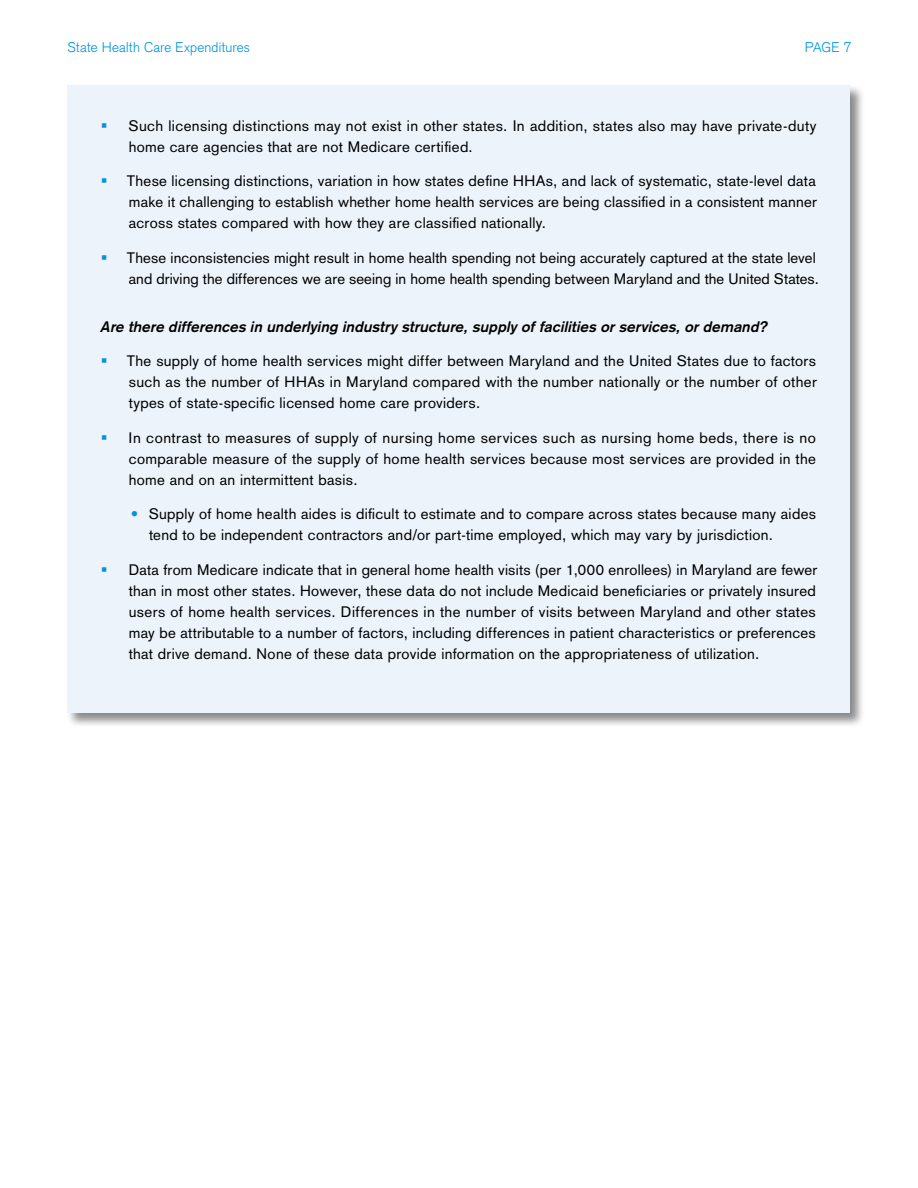
<style>
.page{position:relative;width:918px;height:1188px;background:#fff}
.page>*{position:absolute;margin:0;border:0;box-sizing:border-box;transform-origin:0 0}
.t1{font:15px/21px "Basic Commercial LT";letter-spacing:.02em;color:#000;text-align:justify}
.t2{font:italic 700 15px "Basic Commercial LT";letter-spacing:.01em;color:#000}
.t3{font:300 13.8px "Basic Commercial LT";letter-spacing:.015em;color:#0095da}
.s1{color:#0095da}
</style>
<div class="page">
<div style="left:66px;top:84px;width:800px;height:644px;background:#000;opacity:.46"></div>
<div style="left:68px;top:86px;width:782px;height:627px;background:#ecf3fb"></div>
<p class="t3" style="left:68px;top:40px;width:184px">State Health Care Expenditures</p>
<p class="t3" style="left:805px;top:40px;width:48px">PAGE 7</p>
<p class="t1" style="left:128px;top:115px;width:690px">Such licensing distinctions may not exist in other states. In addition, states also may have private-duty home care agencies that are not Medicare certified.</p>
<p class="t1" style="left:127px;top:171px;width:692px">These licensing distinctions, variation in how states define HHAs, and lack of systematic, state-level data make it challenging to establish whether home health services are being classified in a consistent manner across states compared with how they are classified nationally.</p>
<p class="t1" style="left:127px;top:247px;width:694px">These inconsistencies might result in home health spending not being accurately captured at the state level and driving the differences we are seeing in home health spending between Maryland and the United States.</p>
<p class="t2" style="left:101px;top:318px;width:668px">Are there differences in underlying industry structure, supply of facilities or services, or demand?</p>
<p class="t1" style="left:127px;top:351px;width:692px">The supply of home health services might differ between Maryland and the United States due to factors such as the number of HHAs in Maryland compared with the number nationally or the number of other types of state-specific licensed home care providers.</p>
<p class="t1" style="left:129px;top:427px;width:689px">In contrast to measures of supply of nursing home services such as nursing home beds, there is no comparable measure of the supply of home health services because most services are provided in the home and on an intermittent basis.</p>
<p class="t1" style="left:149px;top:504px;width:669px;text-indent:-18px"><span class="s1">•</span> Supply of home health aides is dificult to estimate and to compare across states because many aides tend to be independent contractors and/or part-time employed, which may vary by jurisdiction.</p>
<p class="t1" style="left:129px;top:559px;width:690px">Data from Medicare indicate that in general home health visits (per 1,000 enrollees) in Maryland are fewer than in most other states. However, these data do not include Medicaid beneficiaries or privately insured users of home health services. Differences in the number of visits between Maryland and other states may be attributable to a number of factors, including differences in patient characteristics or preferences that drive demand. None of these data provide information on the appropriateness of utilization.</p>
</div>
